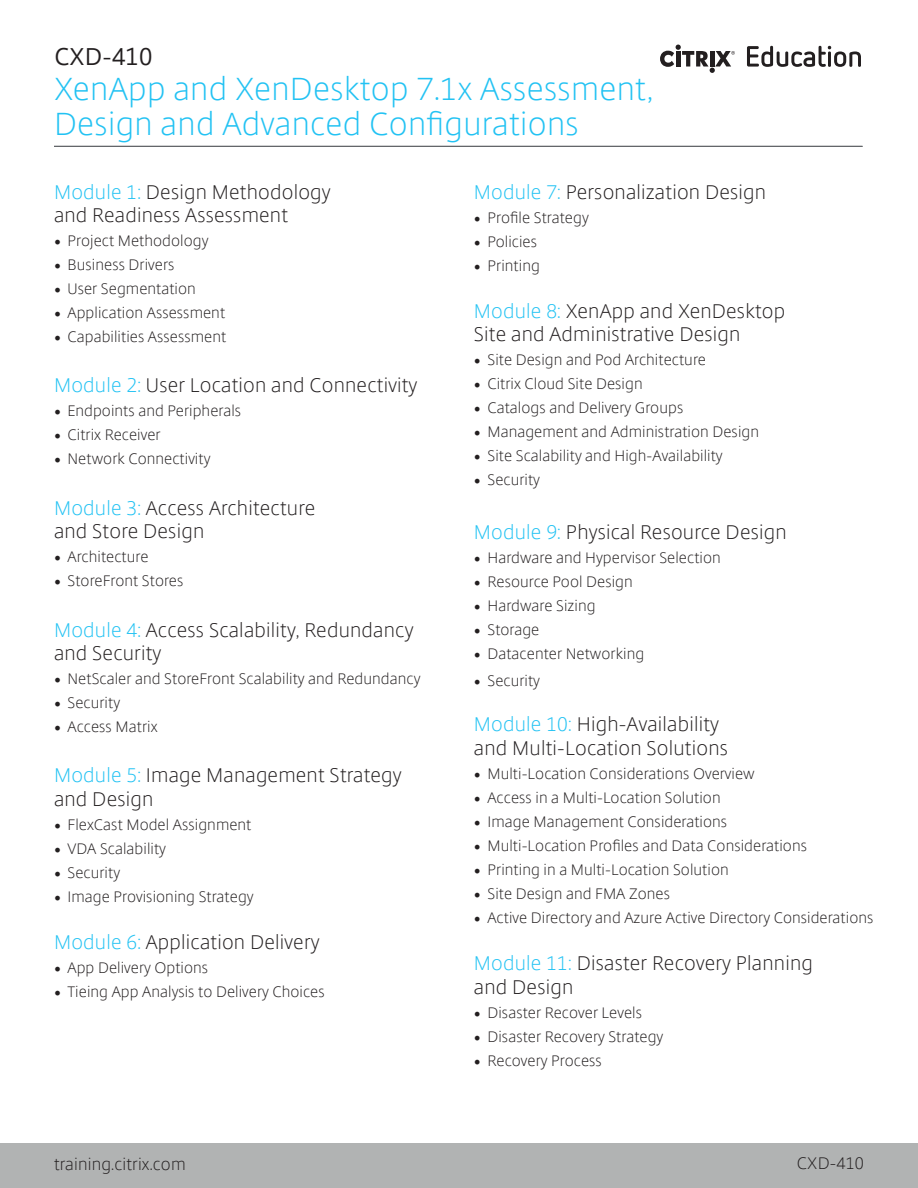
<style>
.page{position:relative;width:918px;height:1188px;background:#fff}
.page>*{position:absolute;margin:0;border:0;box-sizing:border-box;transform-origin:0 0}
.t1{font:300 31.5px/34.8px "Citrix Sans";letter-spacing:.01em;color:#22c2f3}
.t2{font:24px "Citrix Sans";letter-spacing:.01em;color:#231f20}
.t3{font:300 19.5px/23.4px "Citrix Sans";letter-spacing:.01em;color:#231f20}
.t4{font:300 16.5px "Citrix Sans";letter-spacing:.01em;color:#231f20}
.t5{font:300 15px "Citrix Sans";letter-spacing:.005em;color:#231f20}
.s1{color:#22c2f3}
.s2{font-family:"Minion Pro";font-weight:400;font-size:18px}
</style>
<div class="page">
<svg style="left:747px;top:46px;width:114px;height:21px"></svg>
<svg style="left:660px;top:45px;width:75px;height:28px"></svg>
<div style="left:0;top:1143px;width:918px;height:45px;background:#b1b3b3"></div>
<hr style="left:54px;top:146px;width:808px;height:1px;background:#63666a">
<p class="t2" style="left:54px;top:42px;width:100px">CXD-410</p>
<p class="t1" style="left:54px;top:72px;width:601px">XenApp and XenDesktop 7.1x Assessment,<br>Design and Advanced Configurations</p>
<p class="t3" style="left:54px;top:180px;width:278px"><span class="s1">Module 1:</span> Design Methodology and Readiness Assessment</p>
<p class="t5" style="left:54px;top:232px;width:156px"><span class="s2">•</span> Project Methodology</p>
<p class="t5" style="left:54px;top:256px;width:122px"><span class="s2">•</span> Business Drivers</p>
<p class="t5" style="left:54px;top:280px;width:143px"><span class="s2">•</span> User Segmentation</p>
<p class="t5" style="left:54px;top:304px;width:173px"><span class="s2">•</span> Application Assessment</p>
<p class="t5" style="left:54px;top:328px;width:174px"><span class="s2">•</span> Capabilities Assessment</p>
<p class="t3" style="left:54px;top:374px;width:365px"><span class="s1">Module 2:</span> User Location and Connectivity</p>
<p class="t5" style="left:54px;top:402px;width:189px"><span class="s2">•</span> Endpoints and Peripherals</p>
<p class="t5" style="left:54px;top:426px;width:108px"><span class="s2">•</span> Citrix Receiver</p>
<p class="t5" style="left:54px;top:450px;width:158px"><span class="s2">•</span> Network Connectivity</p>
<p class="t3" style="left:54px;top:496px;width:263px"><span class="s1">Module 3:</span> Access Architecture and Store Design</p>
<p class="t5" style="left:54px;top:548px;width:96px"><span class="s2">•</span> Architecture</p>
<p class="t5" style="left:54px;top:572px;width:131px"><span class="s2">•</span> StoreFront Stores</p>
<p class="t3" style="left:54px;top:618px;width:361px"><span class="s1">Module 4:</span> Access Scalability, Redundancy and Security</p>
<p class="t5" style="left:54px;top:670px;width:368px"><span class="s2">•</span> NetScaler and StoreFront Scalability and Redundancy</p>
<p class="t5" style="left:54px;top:694px;width:68px"><span class="s2">•</span> Security</p>
<p class="t5" style="left:54px;top:718px;width:105px"><span class="s2">•</span> Access Matrix</p>
<p class="t3" style="left:54px;top:764px;width:349px"><span class="s1">Module 5:</span> Image Management Strategy and Design</p>
<p class="t5" style="left:54px;top:816px;width:199px"><span class="s2">•</span> FlexCast Model Assignment</p>
<p class="t5" style="left:54px;top:840px;width:113px"><span class="s2">•</span> VDA Scalability</p>
<p class="t5" style="left:54px;top:864px;width:68px"><span class="s2">•</span> Security</p>
<p class="t5" style="left:54px;top:888px;width:201px"><span class="s2">•</span> Image Provisioning Strategy</p>
<p class="t3" style="left:54px;top:930px;width:267px"><span class="s1">Module 6:</span> Application Delivery</p>
<p class="t5" style="left:54px;top:958px;width:156px"><span class="s2">•</span> App Delivery Options</p>
<p class="t5" style="left:54px;top:982px;width:272px"><span class="s2">•</span> Tieing App Analysis to Delivery Choices</p>
<p class="t3" style="left:474px;top:180px;width:294px"><span class="s1">Module 7:</span> Personalization Design</p>
<p class="t5" style="left:474px;top:208px;width:116px"><span class="s2">•</span> Profile Strategy</p>
<p class="t5" style="left:474px;top:232px;width:65px"><span class="s2">•</span> Policies</p>
<p class="t5" style="left:474px;top:256px;width:67px"><span class="s2">•</span> Printing</p>
<p class="t3" style="left:474px;top:300px;width:313px"><span class="s1">Module 8:</span> XenApp and XenDesktop<br>Site and Administrative Design</p>
<p class="t5" style="left:474px;top:351px;width:234px"><span class="s2">•</span> Site Design and Pod Architecture</p>
<p class="t5" style="left:474px;top:375px;width:170px"><span class="s2">•</span> Citrix Cloud Site Design</p>
<p class="t5" style="left:474px;top:399px;width:211px"><span class="s2">•</span> Catalogs and Delivery Groups</p>
<p class="t5" style="left:474px;top:423px;width:287px"><span class="s2">•</span> Management and Administration Design</p>
<p class="t5" style="left:474px;top:447px;width:250px"><span class="s2">•</span> Site Scalability and High-Availability</p>
<p class="t5" style="left:474px;top:471px;width:68px"><span class="s2">•</span> Security</p>
<p class="t3" style="left:474px;top:521px;width:314px"><span class="s1">Module 9:</span> Physical Resource Design</p>
<p class="t5" style="left:474px;top:549px;width:248px"><span class="s2">•</span> Hardware and Hypervisor Selection</p>
<p class="t5" style="left:474px;top:573px;width:160px"><span class="s2">•</span> Resource Pool Design</p>
<p class="t5" style="left:474px;top:597px;width:123px"><span class="s2">•</span> Hardware Sizing</p>
<p class="t5" style="left:474px;top:621px;width:67px"><span class="s2">•</span> Storage</p>
<p class="t5" style="left:474px;top:645px;width:172px"><span class="s2">•</span> Datacenter Networking</p>
<p class="t5" style="left:474px;top:672px;width:68px"><span class="s2">•</span> Security</p>
<p class="t3" style="left:474px;top:713px;width:256px"><span class="s1">Module 10:</span> High-Availability and Multi-Location Solutions</p>
<p class="t5" style="left:474px;top:765px;width:282px"><span class="s2">•</span> Multi-Location Considerations Overview</p>
<p class="t5" style="left:474px;top:789px;width:248px"><span class="s2">•</span> Access in a Multi-Location Solution</p>
<p class="t5" style="left:474px;top:813px;width:255px"><span class="s2">•</span> Image Management Considerations</p>
<p class="t5" style="left:474px;top:837px;width:335px"><span class="s2">•</span> Multi-Location Profiles and Data Considerations</p>
<p class="t5" style="left:474px;top:861px;width:256px"><span class="s2">•</span> Printing in a Multi-Location Solution</p>
<p class="t5" style="left:474px;top:885px;width:198px"><span class="s2">•</span> Site Design and FMA Zones</p>
<p class="t5" style="left:474px;top:909px;width:401px"><span class="s2">•</span> Active Directory and Azure Active Directory Considerations</p>
<p class="t3" style="left:474px;top:952px;width:341px"><span class="s1">Module 11:</span> Disaster Recovery Planning and Design</p>
<p class="t5" style="left:474px;top:1003px;width:170px"><span class="s2">•</span> Disaster Recover Levels</p>
<p class="t5" style="left:474px;top:1027px;width:191px"><span class="s2">•</span> Disaster Recovery Strategy</p>
<p class="t5" style="left:474px;top:1051px;width:129px"><span class="s2">•</span> Recovery Process</p>
<p class="t4" style="left:54px;top:1154px;width:133px">training.citrix.com</p>
<p class="t4" style="left:797px;top:1153px;width:69px">CXD-410</p>
</div>
